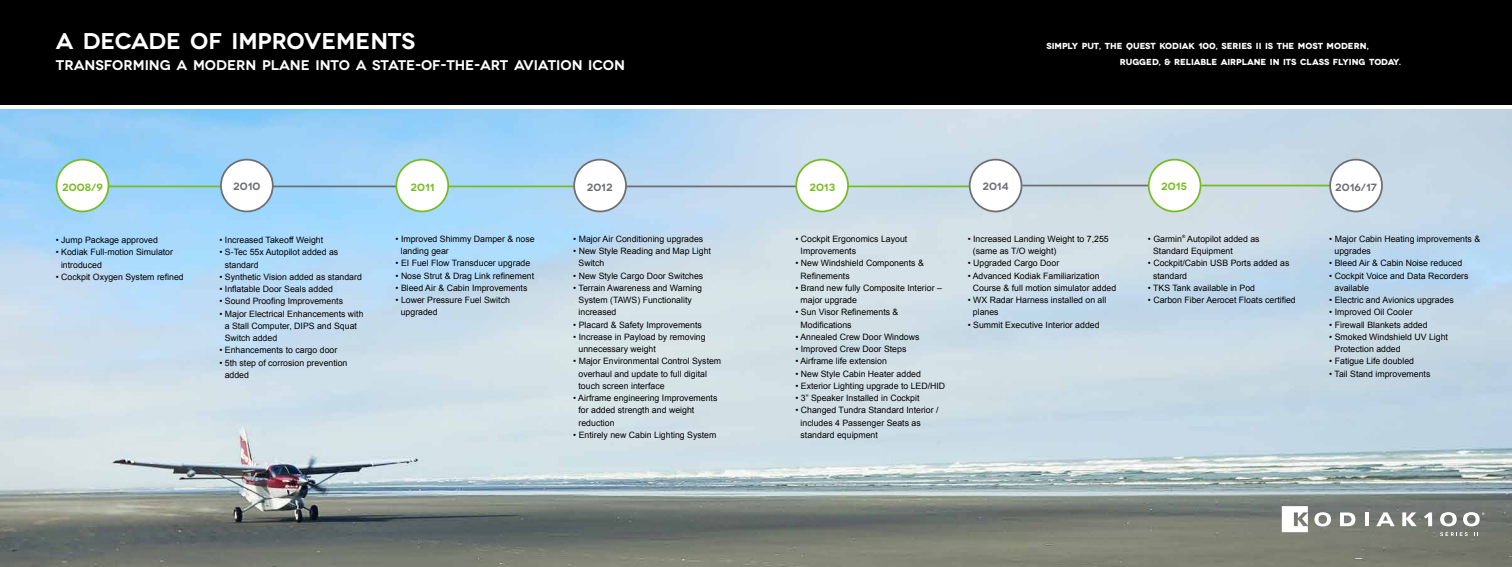
<style>
.page{position:relative;width:1512px;height:567px;background:#fff}
.page>*{position:absolute;margin:0;border:0;box-sizing:border-box;transform-origin:0 0}
.t1{font:600 22.75px "Novecentowide";color:#fff}
.t2{font:600 14px "Novecentowide";color:#fff}
.t3{font:600 10.5px "Novecentowide";color:#6d6e71}
.t4{font:600 10.5px "Novecentowide";color:#76bc21}
.t5{font:8.75px/12.2px "Arial";color:#000}
.t6{font:700 8.75px/15.8px "Novecentowide";color:#fff}
</style>
<div class="page">
<img style="left:0;top:110px;width:1512px;height:457px">
<div style="left:0;top:0;width:1512px;height:105px;background:#000"></div>
<svg style="left:1424px;top:512px;width:8px;height:14px"></svg>
<svg style="left:1282px;top:506px;width:26px;height:26px"></svg>
<svg style="left:1402px;top:512px;width:15px;height:14px"></svg>
<hr style="left:1365px;top:512px;width:4px;height:14px;background:#fff">
<svg style="left:1376px;top:512px;width:19px;height:14px"></svg>
<svg style="left:1340px;top:512px;width:16px;height:14px"></svg>
<svg style="left:1314px;top:512px;width:17px;height:14px"></svg>
<svg style="left:1440px;top:512px;width:17px;height:14px"></svg>
<svg style="left:1463px;top:512px;width:21px;height:14px"></svg>
<svg style="left:1440px;top:532px;width:28px;height:4px"></svg>
<svg style="left:1474px;top:532px;width:5px;height:4px"></svg>
<hr style="left:447px;top:186px;width:179px;height:1px;background:#76bc21">
<hr style="left:102px;top:186px;width:134px;height:1px;background:#76bc21">
<hr style="left:837px;top:186px;width:159px;height:1px;background:#76bc21">
<hr style="left:1201px;top:185px;width:162px;height:1px;background:#76bc21">
<hr style="left:267px;top:186px;width:164px;height:1px;background:#6d6e71">
<hr style="left:626px;top:186px;width:189px;height:1px;background:#6d6e71">
<hr style="left:1022px;top:185px;width:149px;height:1px;background:#6d6e71">
<div style="left:221px;top:160px;width:52px;height:51px;background:#fff;border-radius:50%"></div>
<div style="left:220px;top:159px;width:54px;height:53px;border:2px solid #6d6e71;border-radius:50%"></div>
<div style="left:970px;top:160px;width:52px;height:51px;background:#fff;border-radius:50%"></div>
<div style="left:969px;top:159px;width:53px;height:53px;border:2px solid #6d6e71;border-radius:50%"></div>
<div style="left:57px;top:160px;width:51px;height:51px;background:#fff;border-radius:50%"></div>
<div style="left:56px;top:159px;width:53px;height:53px;border:2px solid #76bc21;border-radius:50%"></div>
<div style="left:396px;top:160px;width:52px;height:51px;background:#fff;border-radius:50%"></div>
<div style="left:396px;top:159px;width:53px;height:53px;border:2px solid #76bc21;border-radius:50%"></div>
<div style="left:1149px;top:160px;width:52px;height:51px;background:#fff;border-radius:50%"></div>
<div style="left:1148px;top:159px;width:53px;height:53px;border:2px solid #76bc21;border-radius:50%"></div>
<div style="left:574px;top:160px;width:52px;height:51px;background:#fff;border-radius:50%"></div>
<div style="left:573px;top:159px;width:54px;height:53px;border:2px solid #6d6e71;border-radius:50%"></div>
<div style="left:1330px;top:160px;width:52px;height:51px;background:#fff;border-radius:50%"></div>
<div style="left:1329px;top:159px;width:54px;height:53px;border:2px solid #6d6e71;border-radius:50%"></div>
<div style="left:796px;top:160px;width:52px;height:51px;background:#fff;border-radius:50%"></div>
<div style="left:795px;top:159px;width:54px;height:53px;border:2px solid #76bc21;border-radius:50%"></div>
<h1 class="t1" style="left:56px;top:27px;width:361px">A DECADE OF IMPROVEMENTS</h1>
<h2 class="t2" style="left:56px;top:57px;width:571px">TRANSFORMING A MODERN PLANE INTO A STATE-OF-THE-ART AVIATION ICON</h2>
<p class="t6" style="left:1120px;top:38px;width:283px;text-indent:-74px">SIMPLY PUT, THE QUEST KODIAK 100, SERIES II IS THE MOST MODERN,<br>RUGGED, &amp; RELIABLE AIRPLANE IN ITS CLASS FLYING TODAY.</p>
<p class="t4" style="left:62px;top:181px;width:42px">2008/9</p>
<p class="t3" style="left:233px;top:180px;width:29px">2010</p>
<p class="t4" style="left:411px;top:181px;width:26px">2011</p>
<p class="t3" style="left:587px;top:181px;width:27px">2012</p>
<p class="t4" style="left:809px;top:181px;width:27px">2013</p>
<p class="t3" style="left:982px;top:180px;width:28px">2014</p>
<p class="t4" style="left:1161px;top:180px;width:28px">2015</p>
<p class="t3" style="left:1335px;top:181px;width:43px">2016/17</p>
<p class="t5" style="left:56px;top:234px;width:104px">• Jump Package approved</p>
<p class="t5" style="left:61px;top:246px;width:114px;text-indent:-5px">• Kodiak Full-motion Simulator introduced</p>
<p class="t5" style="left:56px;top:271px;width:130px">• Cockpit Oxygen System refined</p>
<p class="t5" style="left:219px;top:234px;width:105px">• Increased Takeoff Weight</p>
<p class="t5" style="left:225px;top:246px;width:115px;text-indent:-5px">• S-Tec 55x Autopilot added as standard</p>
<p class="t5" style="left:219px;top:271px;width:144px">• Synthetic Vision added as standard</p>
<p class="t5" style="left:219px;top:283px;width:115px">• Inflatable Door Seals added</p>
<p class="t5" style="left:219px;top:295px;width:125px">• Sound Proofing Improvements</p>
<p class="t5" style="left:225px;top:307px;width:140px;text-indent:-5px">• Major Electrical Enhancements with a Stall Computer, DIPS and Squat<br>Switch added</p>
<p class="t5" style="left:219px;top:344px;width:119px">• Enhancements to cargo door</p>
<p class="t5" style="left:225px;top:356px;width:124px;text-indent:-5px">• 5th step of corrosion prevention added</p>
<p class="t5" style="left:401px;top:233px;width:135px;text-indent:-5px">• Improved Shimmy Damper &amp; nose landing gear</p>
<p class="t5" style="left:396px;top:257px;width:136px">• EI Fuel Flow Transducer upgrade</p>
<p class="t5" style="left:396px;top:270px;width:140px">• Nose Strut &amp; Drag Link refinement</p>
<p class="t5" style="left:396px;top:282px;width:133px">• Bleed Air &amp; Cabin Improvements</p>
<p class="t5" style="left:401px;top:294px;width:111px;text-indent:-5px">• Lower Pressure Fuel Switch upgraded</p>
<p class="t5" style="left:573px;top:233px;width:131px">• Major Air Conditioning upgrades</p>
<p class="t5" style="left:579px;top:245px;width:134px;text-indent:-5px">• New Style Reading and Map Light<br>Switch</p>
<p class="t5" style="left:573px;top:270px;width:131px">• New Style Cargo Door Switches</p>
<p class="t5" style="left:579px;top:282px;width:125px;text-indent:-5px">• Terrain Awareness and Warning<br>System (TAWS) Functionality increased</p>
<p class="t5" style="left:573px;top:319px;width:130px">• Placard &amp; Safety Improvements</p>
<p class="t5" style="left:579px;top:331px;width:129px;text-indent:-5px">• Increase in Payload by removing unnecessary weight</p>
<p class="t5" style="left:579px;top:355px;width:144px;text-indent:-5px">• Major Environmental Control System overhaul and update to full digital touch screen interface</p>
<p class="t5" style="left:579px;top:392px;width:140px;text-indent:-5px">• Airframe engineering Improvements for added strength and weight reduction</p>
<p class="t5" style="left:573px;top:429px;width:145px">• Entirely new Cabin Lighting System</p>
<p class="t5" style="left:801px;top:233px;width:108px;text-indent:-5px">• Cockpit Ergonomics Layout<br>Improvements</p>
<p class="t5" style="left:801px;top:257px;width:125px;text-indent:-5px">• New Windshield Components &amp;<br>Refinements</p>
<p class="t5" style="left:801px;top:282px;width:143px;text-indent:-5px">• Brand new fully Composite Interior – major upgrade</p>
<p class="t5" style="left:801px;top:306px;width:99px;text-indent:-5px">• Sun Visor Refinements &amp;<br>Modifications</p>
<p class="t5" style="left:795px;top:331px;width:126px">• Annealed Crew Door Windows</p>
<p class="t5" style="left:795px;top:343px;width:113px">• Improved Crew Door Steps</p>
<p class="t5" style="left:795px;top:355px;width:93px">• Airframe life extension</p>
<p class="t5" style="left:795px;top:368px;width:127px">• New Style Cabin Heater added</p>
<p class="t5" style="left:795px;top:380px;width:151px">• Exterior Lighting upgrade to LED/HID</p>
<p class="t5" style="left:795px;top:392px;width:126px">• 3” Speaker Installed in Cockpit</p>
<p class="t5" style="left:801px;top:404px;width:139px;text-indent:-5px">• Changed Tundra Standard Interior / includes 4 Passenger Seats as standard equipment</p>
<p class="t5" style="left:973px;top:233px;width:137px;text-indent:-5px">• Increased Landing Weight to 7,255 (same as T/O weight)</p>
<p class="t5" style="left:968px;top:257px;width:93px">• Upgraded Cargo Door</p>
<p class="t5" style="left:973px;top:270px;width:145px;text-indent:-5px">• Advanced Kodiak Familiarization<br>Course &amp; full motion simulator added</p>
<p class="t5" style="left:973px;top:294px;width:135px;text-indent:-5px">• WX Radar Harness installed on all planes</p>
<p class="t5" style="left:968px;top:319px;width:133px">• Summit Executive Interior added</p>
<p class="t5" style="left:1153px;top:233px;width:108px;text-indent:-5px">• Garmin<sup>®</sup> Autopilot added as<br>Standard Equipment</p>
<p class="t5" style="left:1153px;top:257px;width:138px;text-indent:-5px">• Cockpit/Cabin USB Ports added as standard</p>
<p class="t5" style="left:1148px;top:282px;width:109px">• TKS Tank available in Pod</p>
<p class="t5" style="left:1148px;top:294px;width:149px">• Carbon Fiber Aerocet Floats certified</p>
<p class="t5" style="left:1335px;top:233px;width:147px;text-indent:-5px">• Major Cabin Heating improvements &amp; upgrades</p>
<p class="t5" style="left:1329px;top:257px;width:134px">• Bleed Air &amp; Cabin Noise reduced</p>
<p class="t5" style="left:1335px;top:270px;width:135px;text-indent:-5px">• Cockpit Voice and Data Recorders available</p>
<p class="t5" style="left:1329px;top:294px;width:126px">• Electric and Avionics upgrades</p>
<p class="t5" style="left:1329px;top:306px;width:85px">• Improved Oil Cooler</p>
<p class="t5" style="left:1329px;top:319px;width:100px">• Firewall Blankets added</p>
<p class="t5" style="left:1335px;top:331px;width:115px;text-indent:-5px">• Smoked Windshield UV Light<br>Protection added</p>
<p class="t5" style="left:1329px;top:355px;width:86px">• Fatigue Life doubled</p>
<p class="t5" style="left:1329px;top:368px;width:103px">• Tail Stand improvements</p>
</div>
